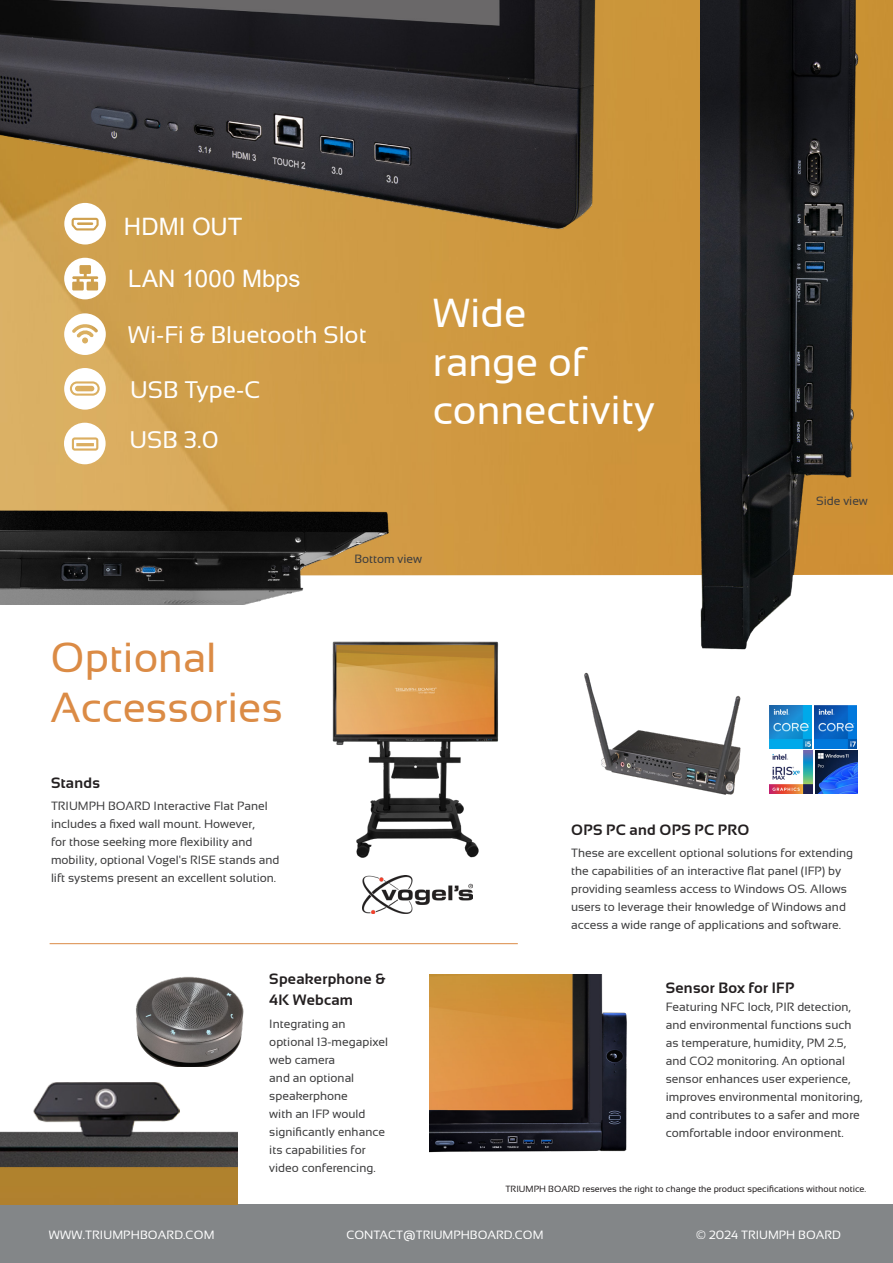
<style>
.page{position:relative;width:893px;height:1263px;background:#fff}
.page>*{position:absolute;margin:0;border:0;box-sizing:border-box;transform-origin:0 0}
.H1_Headline_28_33{font:42px/50.4px "Sansation";color:#db8b45}
.H1_Headline_28_33-2{font:40.5px/48.6px "Sansation";color:#fff}
.H1_Headline_28_33-3{font:24px "Sansation";color:#fff}
.Quotes_12_16_White{font:24px "Arial";color:#fff}
.Body_Header_10_12b{font:700 15px/21px "Sansation";letter-spacing:.02em;color:#231f20}
.Body_8_12{font:12px/18px "Sansation";color:#3e3e3f}
.Body_Header_10_12b-2{font:12px/18px "Sansation";color:#3e3e3f}
.t1{font:12px "Sansation";color:#fff}
.t2{font:9px "Sansation";color:#231f20}
</style>
<div class="page">
<div style="left:0;top:1205px;width:893px;height:58px;background:#838688"></div>
<img style="left:0;top:0;width:893px;height:576px">
<img style="left:701px;top:0;width:167px;height:650px">
<img style="left:332px;top:641px;width:167px;height:217px">
<img style="left:0;top:488px;width:397px;height:117px">
<svg style="left:64px;top:368px;width:42px;height:42px"></svg>
<svg style="left:64px;top:313px;width:42px;height:42px"></svg>
<img style="left:584px;top:672px;width:157px;height:123px">
<img style="left:136px;top:976px;width:108px;height:79px">
<svg style="left:64px;top:258px;width:42px;height:41px"></svg>
<svg style="left:64px;top:423px;width:42px;height:41px"></svg>
<svg style="left:64px;top:234px;width:42px;height:10px"></svg>
<img style="left:0;top:0;width:612px;height:234px">
<img style="left:363px;top:876px;width:109px;height:37px">
<img style="left:0;top:1055px;width:238px;height:149px">
<hr style="left:50px;top:943px;width:468px;height:1px;background:#db8b46">
<img style="left:770px;top:706px;width:41px;height:42px">
<img style="left:815px;top:706px;width:42px;height:42px">
<img style="left:770px;top:751px;width:42px;height:43px">
<img style="left:815px;top:751px;width:42px;height:42px">
<img style="left:429px;top:974px;width:198px;height:179px">
<p class="Quotes_12_16_White" style="left:124px;top:210px;width:120px">HDMI OUT</p>
<p class="Quotes_12_16_White" style="left:128px;top:262px;width:174px">LAN 1000 Mbps</p>
<p class="H1_Headline_28_33-3" style="left:128px;top:321px;width:240px">Wi-Fi &amp; Bluetooth Slot</p>
<p class="H1_Headline_28_33-3" style="left:130px;top:376px;width:132px">USB Type-C</p>
<p class="H1_Headline_28_33-3" style="left:130px;top:426px;width:91px">USB 3.0</p>
<p class="H1_Headline_28_33-2" style="left:433px;top:289px;width:224px">Wide<br>range of connectivity</p>
<p class="Body_8_12" style="left:354px;top:550px;width:69px">Bottom view</p>
<p class="Body_8_12" style="left:816px;top:491px;width:53px">Side view</p>
<p class="H1_Headline_28_33" style="left:51px;top:632px;width:234px">Optional<br>Accessories</p>
<p class="Body_Header_10_12b" style="left:51px;top:772px;width:50px">Stands</p>
<p class="Body_8_12" style="left:51px;top:797px;width:230px">TRIUMPH BOARD Interactive Flat Panel includes a fixed wall mount. However,<br>for those seeking more flexibility and mobility, optional Vogel's RISE stands and lift systems present an excellent solution.</p>
<p class="Body_Header_10_12b" style="left:269px;top:969px;width:117px">Speakerphone &amp;<br>4K Webcam</p>
<p class="Body_8_12" style="left:269px;top:1014px;width:120px">Integrating an optional 13-megapixel web camera<br>and an optional speakerphone<br>with an IFP would significantly enhance its capabilities for video conferencing.</p>
<p class="Body_Header_10_12b" style="left:571px;top:819px;width:180px">OPS PC and OPS PC PRO</p>
<p class="Body_8_12" style="left:571px;top:844px;width:284px">These are excellent optional solutions for extending the capabilities of an interactive flat panel (IFP) by providing seamless access to Windows OS. Allows users to leverage their knowledge of Windows and access a wide range of applications and software.</p>
<p class="Body_Header_10_12b" style="left:666px;top:978px;width:130px">Sensor Box for IFP</p>
<p class="Body_Header_10_12b-2" style="left:666px;top:998px;width:198px">Featuring NFC lock, PIR detection, and environmental functions such as temperature, humidity, PM 2.5, and CO2 monitoring. An optional sensor enhances user experience, improves environmental monitoring, and contributes to a safer and more comfortable indoor environment.</p>
<p class="t2" style="left:505px;top:1183px;width:362px">TRIUMPH BOARD reserves the right to change the product specifications without notice.</p>
<p class="t1" style="left:49px;top:1228px;width:167px">WWW.TRIUMPHBOARD.COM</p>
<p class="t1" style="left:346px;top:1228px;width:199px">CONTACT@TRIUMPHBOARD.COM</p>
<p class="t1" style="left:696px;top:1228px;width:147px">© 2024 TRIUMPH BOARD</p>
</div>
